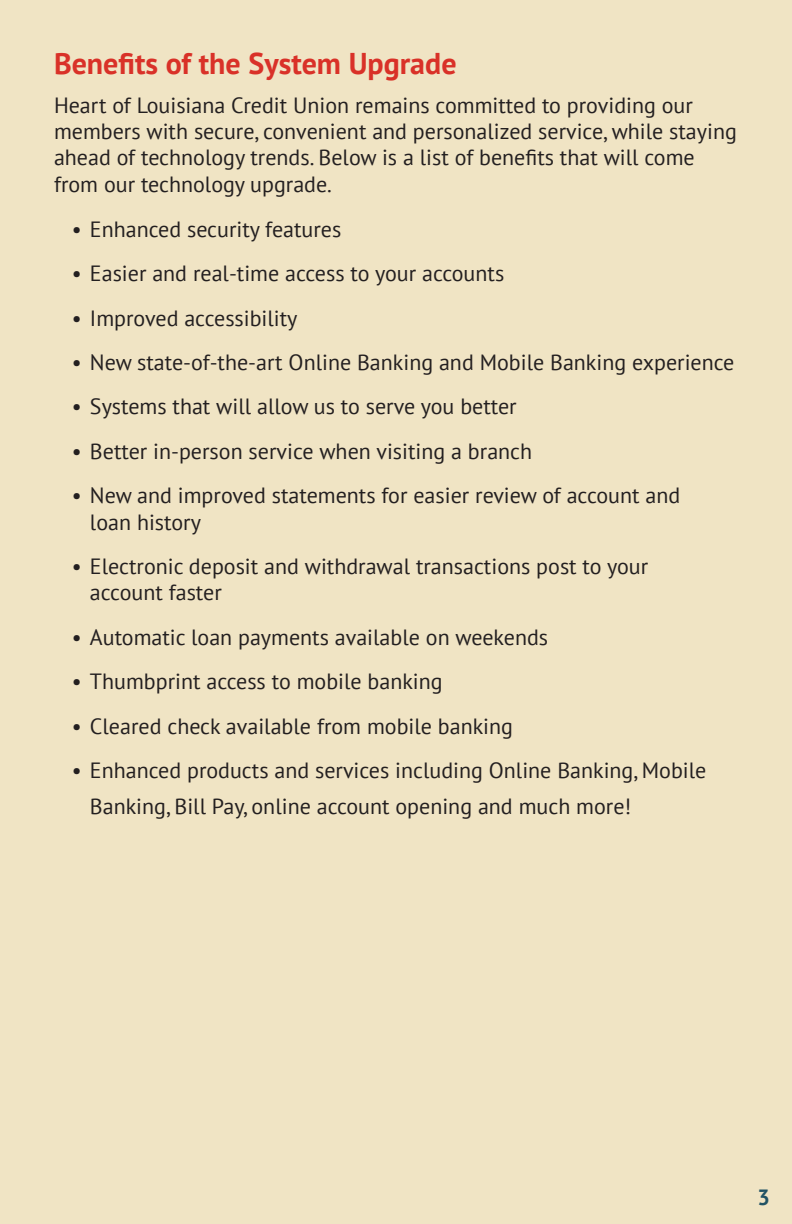
<style>
.page{position:relative;width:792px;height:1224px;background:#f0e4c4}
.page>*{position:absolute;margin:0;border:0;box-sizing:border-box;transform-origin:0 0}
.t1{font:700 30px "PT Sans";color:#d93128}
.t2{font:22px/26.4px "PT Sans";color:#231f20}
.MajorHead{font:700 22px "PT Sans";color:#225364}
</style>
<div class="page">
<p class="t1" style="left:54px;top:44px;width:404px">Benefits of the System Upgrade</p>
<p class="t2" style="left:54px;top:91px;width:684px">Heart of Louisiana Credit Union remains committed to providing our members with secure, convenient and personalized service, while staying ahead of technology trends. Below is a list of benefits that will come from our technology upgrade.</p>
<p class="t2" style="left:72px;top:215px;width:271px">• Enhanced security features</p>
<p class="t2" style="left:72px;top:260px;width:434px">• Easier and real-time access to your accounts</p>
<p class="t2" style="left:72px;top:304px;width:227px">• Improved accessibility</p>
<p class="t2" style="left:72px;top:349px;width:664px">• New state-of-the-art Online Banking and Mobile Banking experience</p>
<p class="t2" style="left:72px;top:393px;width:446px">• Systems that will allow us to serve you better</p>
<p class="t2" style="left:72px;top:437px;width:462px">• Better in-person service when visiting a branch</p>
<p class="t2" style="left:90px;top:482px;width:592px;text-indent:-18px">• New and improved statements for easier review of account and loan history</p>
<p class="t2" style="left:90px;top:553px;width:560px;text-indent:-18px">• Electronic deposit and withdrawal transactions post to your account faster</p>
<p class="t2" style="left:72px;top:623px;width:478px">• Automatic loan payments available on weekends</p>
<p class="t2" style="left:72px;top:668px;width:372px">• Thumbprint access to mobile banking</p>
<p class="t2" style="left:72px;top:712px;width:443px">• Cleared check available from mobile banking</p>
<p class="t2" style="left:90px;top:752px;width:618px;line-height:36px;text-indent:-18px">• Enhanced products and services including Online Banking, Mobile<br>Banking, Bill Pay, online account opening and much more!</p>
<p class="MajorHead" style="left:757px;top:1183px;width:14px">3</p>
</div>
